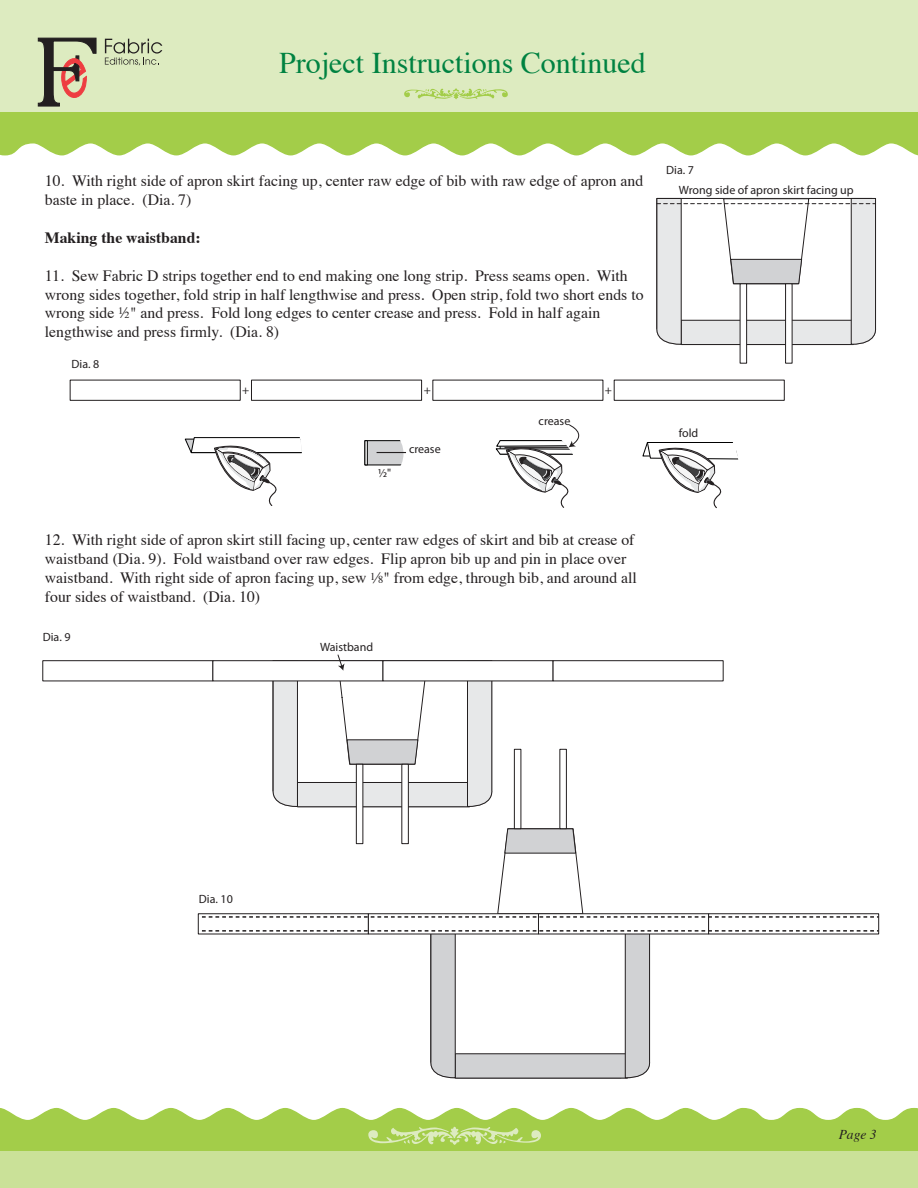
<style>
.page{position:relative;width:918px;height:1188px;background:#fff}
.page>*{position:absolute;margin:0;border:0;box-sizing:border-box;transform-origin:0 0}
.t1{font:30px "Times";color:#008241}
.t2{font:15.75px/18.9px "Times";color:#231f20}
.t3{font:700 15.75px "Times";color:#231f20}
.t4{font:italic 13.5px "Times";color:#231f20}
.t5{font:12px/19.4px "Myriad Pro";color:#231f20}
.s1{font-size:10.5px}
</style>
<div class="page">
<div style="left:0;top:0;width:918px;height:116px;background:#ddebc0"></div>
<div style="left:0;top:1120px;width:918px;height:31px;background:#a3cd49"></div>
<div style="left:0;top:1151px;width:918px;height:37px;background:#cae198"></div>
<svg style="left:0;top:1107px;width:918px;height:38px"></svg>
<div style="left:0;top:112px;width:918px;height:31px;background:#a3cd49"></div>
<svg style="left:0;top:143px;width:918px;height:13px"></svg>
<svg style="left:404px;top:88px;width:104px;height:11px"></svg>
<svg style="left:38px;top:38px;width:58px;height:68px"></svg>
<svg style="left:105px;top:39px;width:57px;height:26px"></svg>
<div style="left:785px;top:283px;width:7px;height:81px;background:#fff;border:1px solid #231f20"></div>
<div style="left:740px;top:283px;width:7px;height:81px;background:#fff;border:1px solid #231f20"></div>
<svg style="left:656px;top:198px;width:221px;height:147px"></svg>
<div style="left:401px;top:764px;width:8px;height:80px;background:#fff;border:1px solid #231f20"></div>
<div style="left:356px;top:764px;width:7px;height:80px;background:#fff;border:1px solid #231f20"></div>
<div style="left:42px;top:660px;width:171px;height:21px;background:#fff;border:1px solid #231f20"></div>
<div style="left:213px;top:660px;width:170px;height:21px;background:#fff;border:1px solid #231f20"></div>
<div style="left:383px;top:660px;width:170px;height:21px;background:#fff;border:1px solid #231f20"></div>
<div style="left:553px;top:660px;width:171px;height:21px;background:#fff;border:1px solid #231f20"></div>
<svg style="left:271px;top:654px;width:223px;height:153px"></svg>
<svg style="left:184px;top:437px;width:118px;height:69px"></svg>
<svg style="left:365px;top:440px;width:41px;height:25px"></svg>
<div style="left:70px;top:380px;width:171px;height:21px;background:#fff;border:1px solid #231f20"></div>
<div style="left:251px;top:380px;width:171px;height:21px;background:#fff;border:1px solid #231f20"></div>
<div style="left:432px;top:380px;width:171px;height:21px;background:#fff;border:1px solid #231f20"></div>
<div style="left:614px;top:380px;width:171px;height:21px;background:#fff;border:1px solid #231f20"></div>
<svg style="left:495px;top:424px;width:85px;height:84px"></svg>
<svg style="left:642px;top:442px;width:97px;height:67px"></svg>
<div style="left:514px;top:749px;width:7px;height:80px;background:#fff;border:1px solid #231f20"></div>
<div style="left:559px;top:749px;width:8px;height:80px;background:#fff;border:1px solid #231f20"></div>
<div style="left:198px;top:913px;width:171px;height:21px;background:#fff;border:1px solid #231f20"></div>
<div style="left:368px;top:913px;width:171px;height:21px;background:#fff;border:1px solid #231f20"></div>
<div style="left:538px;top:913px;width:171px;height:21px;background:#fff;border:1px solid #231f20"></div>
<div style="left:708px;top:913px;width:171px;height:21px;background:#fff;border:1px solid #231f20"></div>
<svg style="left:202px;top:828px;width:677px;height:90px"></svg>
<svg style="left:202px;top:930px;width:677px;height:149px"></svg>
<h1 class="t1" style="left:279px;top:35px;width:368px">Project Instructions Continued</h1>
<p class="t2" style="left:45px;top:170px;width:600px">10. With right side of apron skirt facing up, center raw edge of bib with raw edge of apron and baste in place. (Dia. 7)</p>
<p class="t3" style="left:45px;top:222px;width:157px">Making the waistband:</p>
<p class="t2" style="left:45px;top:265px;width:600px">11. Sew Fabric D strips together end to end making one long strip. Press seams open. With wrong sides together, fold strip in half lengthwise and press. Open strip, fold two short ends to wrong side ½" and press. Fold long edges to center crease and press. Fold in half again lengthwise and press firmly. (Dia. 8)</p>
<p class="t5" style="left:72px;top:354px;width:29px">Dia. 8</p>
<p class="t5" style="left:242px;top:380px;width:9px">+</p>
<p class="t5" style="left:424px;top:380px;width:9px">+</p>
<p class="t5" style="left:605px;top:380px;width:9px">+</p>
<p class="t5" style="left:378px;top:463px;width:15px">½"</p>
<p class="t5" style="left:409px;top:439px;width:33px">crease</p>
<p class="t5" style="left:539px;top:411px;width:33px">crease</p>
<p class="t2" style="left:45px;top:529px;width:594px">12. With right side of apron skirt still facing up, center raw edges of skirt and bib at crease of waistband (Dia. 9). Fold waistband over raw edges. Flip apron bib up and pin in place over waistband. With right side of apron facing up, sew <sup>1</sup>⁄<span class="s1">8</span>" from edge, through bib, and around all four sides of waistband. (Dia. 10)</p>
<p class="t5" style="left:43px;top:627px;width:29px">Dia. 9</p>
<p class="t5" style="left:320px;top:637px;width:55px">Waistband</p>
<p class="t5" style="left:679px;top:160px;width:176px;text-indent:-12px">Dia. 7<br>Wrong side of apron skirt facing up</p>
<p class="t5" style="left:679px;top:423px;width:21px">fold</p>
<p class="t5" style="left:199px;top:889px;width:35px">Dia. 10</p>
<p class="t4" style="left:839px;top:1123px;width:39px">Page 3</p>
</div>
